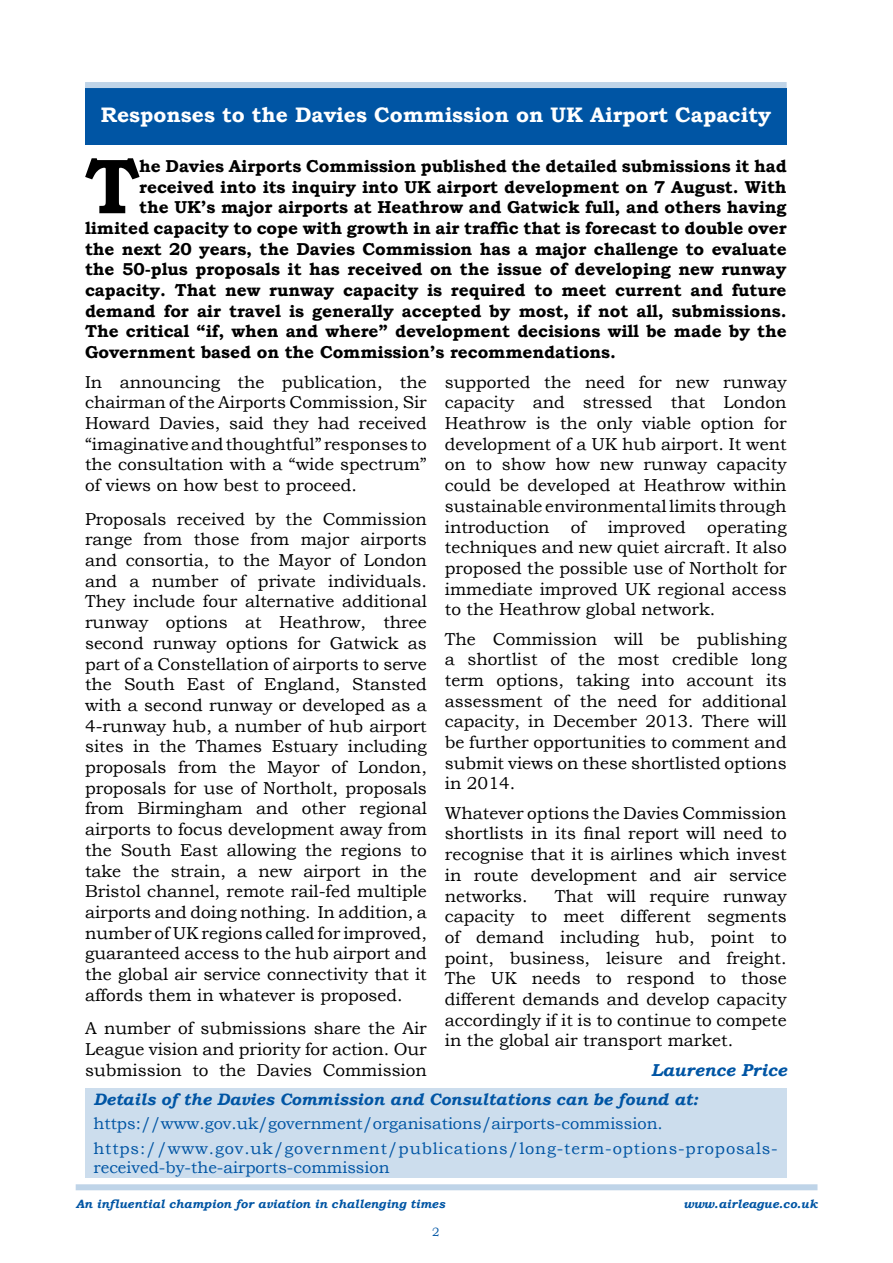
<style>
.page{position:relative;width:893px;height:1263px;background:#fff}
.page>*{position:absolute;margin:0;border:0;box-sizing:border-box;transform-origin:0 0}
.t1{font:700 78px "Bookman Old Style";color:#000}
.t2{font:700 21px "Bookman Old Style";color:#fff}
.t3{font:17.25px/20.7px "Bookman Old Style";color:#000;text-align:justify}
.t4{font:700 17.25px "Bookman Old Style";letter-spacing:-.005em;color:#000}
.t5{font:italic 700 17.25px "Bookman Old Style";color:#0055a4}
.t6{font:16.5px/24px "Bookman Old Style";letter-spacing:.05em;color:#0055a4}
.t7{font:italic 700 16.5px "Bookman Old Style";color:#0055a4}
.t8{font:16.5px "Bookman Old Style";color:#0055a4}
.t9{font:italic 700 12px "Bookman Old Style";color:#0055a4}
.t10{font:12px "Bookman Old Style";color:#0055a4}
</style>
<div class="page">
<div style="left:76px;top:1184px;width:741px;height:6px;background:#bfd4e8"></div>
<div style="left:85px;top:1087px;width:701px;height:90px;background:#ccdded"></div>
<div style="left:85px;top:88px;width:702px;height:56px;background:#0055a4"></div>
<div style="left:85px;top:82px;width:702px;height:6px;background:#bfd4e8"></div>
<p class="t2" style="left:101px;top:100px;width:672px">Responses to the Davies Commission on UK Airport Capacity</p>
<h1 class="t1" style="left:85px;top:130px;width:56px">T</h1>
<p class="t4" style="left:139px;top:153px;width:649px">he Davies Airports Commission published the detailed submissions it had</p>
<p class="t4" style="left:139px;top:174px;width:649px">received into its inquiry into UK airport development on 7 August. With</p>
<p class="t4" style="left:139px;top:195px;width:649px">the UK’s major airports at Heathrow and Gatwick full, and others having</p>
<p class="t4" style="left:85px;top:216px;width:703px">limited capacity to cope with growth in air traffic that is forecast to double over</p>
<p class="t4" style="left:85px;top:236px;width:703px">the next 20 years, the Davies Commission has a major challenge to evaluate</p>
<p class="t4" style="left:85px;top:257px;width:703px">the 50-plus proposals it has received on the issue of developing new runway</p>
<p class="t4" style="left:85px;top:278px;width:703px">capacity. That new runway capacity is required to meet current and future</p>
<p class="t4" style="left:85px;top:298px;width:703px">demand for air travel is generally accepted by most, if not all, submissions.</p>
<p class="t4" style="left:85px;top:319px;width:703px">The critical “if, when and where” development decisions will be made by the</p>
<p class="t4" style="left:85px;top:340px;width:532px">Government based on the Commission’s recommendations.</p>
<p class="t3" style="left:445px;top:371px;width:343px">supported the need for new runway capacity and stressed that London Heathrow is the only viable option for development of a UK hub airport. It went on to show how new runway capacity could be developed at Heathrow within sustainable environmental limits through introduction</p>
<p class="t3" style="left:85px;top:371px;width:343px">In announcing the publication, the chairman of the Airports Commission, Sir Howard Davies, said they had received “imaginative and thoughtful” responses to the consultation with a “wide spectrum” of views on how best to proceed.</p>
<p class="t3" style="left:85px;top:508px;width:343px">Proposals received by the Commission range from those from major airports and consortia, to the Mayor of London and a number of private individuals.<br>They include four alternative additional runway options at Heathrow, three second runway options for Gatwick as part of a Constellation of airports to serve the South East of England, Stansted with a second runway or developed as a 4-runway hub, a number of hub airport sites in the Thames Estuary including proposals from the Mayor of London, proposals for use of Northolt, proposals from Birmingham and other regional airports to focus development away from the South East allowing the regions to take the strain, a new airport in the Bristol channel, remote rail-fed multiple airports and doing nothing. In addition, a number of UK regions called for improved, guaranteed access to the hub airport and the global air service connectivity that it affords them in whatever is proposed.</p>
<p class="t3" style="left:85px;top:1018px;width:343px">A number of submissions share the Air League vision and priority for action. Our submission to the Davies Commission</p>
<p class="t3" style="left:571px;top:516px;width:17px">of</p>
<p class="t3" style="left:608px;top:516px;width:79px">improved</p>
<p class="t3" style="left:445px;top:516px;width:343px;text-indent:262px">operating techniques and new quiet aircraft. It also proposed the possible use of Northolt for immediate improved UK regional access to the Heathrow global network.</p>
<p class="t3" style="left:445px;top:628px;width:343px">The Commission will be publishing a shortlist of the most credible long term options, taking into account its assessment of the need for additional capacity, in December 2013. There will be further opportunities to comment and submit views on these shortlisted options in 2014.</p>
<p class="t3" style="left:445px;top:802px;width:343px">Whatever options the Davies Commission shortlists in its final report will need to recognise that it is airlines which invest in route development and air service networks.</p>
<p class="t3" style="left:445px;top:885px;width:343px;text-indent:110px">That will require runway capacity to meet different segments of demand including hub, point to point, business, leisure and freight.<br>The UK needs to respond to those different demands and develop capacity accordingly if it is to continue to compete in the global air transport market.</p>
<p class="t5" style="left:651px;top:1057px;width:137px">Laurence Price</p>
<p class="t7" style="left:94px;top:1087px;width:606px">Details of the Davies Commission and Consultations can be found at:</p>
<p class="t6" style="left:94px;top:1112px;width:686px">https://www.gov.uk/government/organisations/airports-commission. https://www.gov.uk/government/publications/long-term-options-proposals-</p>
<p class="t8" style="left:94px;top:1157px;width:298px">received-by-the-airports-commission</p>
<p class="t9" style="left:76px;top:1195px;width:371px">An influential champion for aviation in challenging times</p>
<p class="t9" style="left:683px;top:1195px;width:136px">www.airleague.co.uk</p>
<p class="t10" style="left:432px;top:1224px;width:9px">2</p>
</div>
